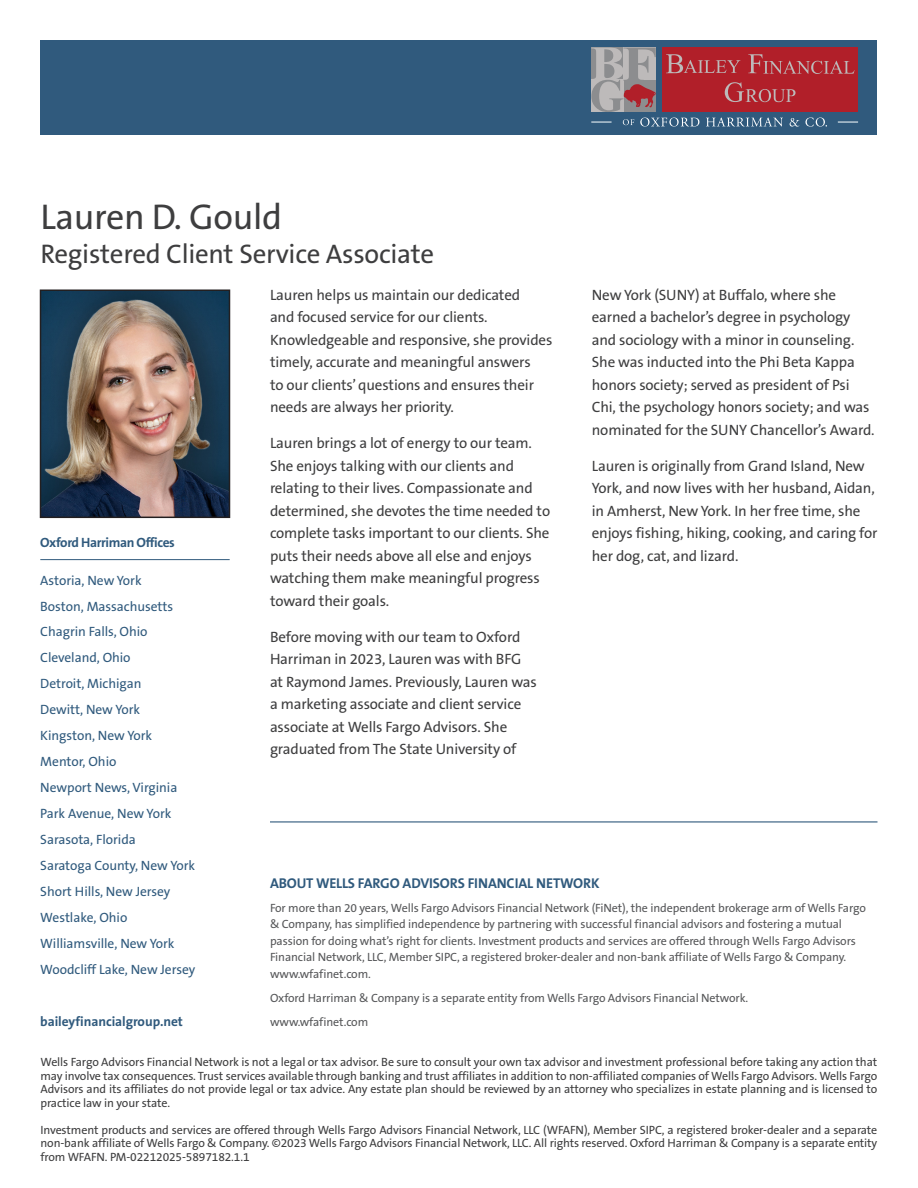
<style>
.page{position:relative;width:918px;height:1188px;background:#fff}
.page>*{position:absolute;margin:0;border:0;box-sizing:border-box;transform-origin:0 0}
.t1{font:36px "The Sans B5 Plain";letter-spacing:-.01em;color:#3e3e3f}
.t2{font:27px "The Sans B5 Plain";letter-spacing:-.01em;color:#3e3e3f}
.Bio_Copy{font:15px/22.5px "The Sans B5 Plain";letter-spacing:-.01em;color:#3e3e3f}
.About_Well_Fargo{font:700 14.25px "The Sans B7";letter-spacing:-.01em;color:#305a7d}
.t3{font:13.5px "The Sans B5 Plain";letter-spacing:-.005em;color:#305a7d}
.t4{font:700 13.5px "The Sans B7";letter-spacing:-.015em;color:#305a7d}
.Disclaimer{font:12px/13.5px "The Sans B5 Plain";letter-spacing:-.01em;color:#3e3e3f;text-align:justify}
.About_Well_Fargo-2{font:12px/16.5px "The Sans B5 Plain";letter-spacing:-.01em;color:#57585a}
</style>
<div class="page">
<div style="left:40px;top:40px;width:838px;height:95px;background:#305a7d"></div>
<svg style="left:591px;top:48px;width:267px;height:79px"></svg>
<img style="left:43px;top:293px;width:184px;height:222px">
<div style="left:40px;top:290px;width:190px;height:228px;border:2px solid #231f20"></div>
<hr style="left:40px;top:559px;width:190px;height:1px;background:#305a7d">
<hr style="left:270px;top:821px;width:608px;height:2px;background:#305a7d">
<p class="t1" style="left:40px;top:199px;width:243px">Lauren D. Gould</p>
<p class="t2" style="left:40px;top:240px;width:395px">Registered Client Service Associate</p>
<p class="t4" style="left:40px;top:535px;width:136px">Oxford Harriman Offices</p>
<p class="t3" style="left:40px;top:573px;width:103px">Astoria, New York</p>
<p class="t3" style="left:40px;top:599px;width:134px">Boston, Massachusetts</p>
<p class="t3" style="left:40px;top:625px;width:109px">Chagrin Falls, Ohio</p>
<p class="t3" style="left:40px;top:651px;width:92px">Cleveland, Ohio</p>
<p class="t3" style="left:40px;top:677px;width:103px">Detroit, Michigan</p>
<p class="t3" style="left:40px;top:703px;width:101px">Dewitt, New York</p>
<p class="t3" style="left:40px;top:729px;width:113px">Kingston, New York</p>
<p class="t3" style="left:40px;top:755px;width:78px">Mentor, Ohio</p>
<p class="t3" style="left:40px;top:781px;width:139px">Newport News, Virginia</p>
<p class="t3" style="left:40px;top:807px;width:133px">Park Avenue, New York</p>
<p class="t3" style="left:40px;top:833px;width:97px">Sarasota, Florida</p>
<p class="t3" style="left:40px;top:859px;width:156px">Saratoga County, New York</p>
<p class="t3" style="left:40px;top:885px;width:132px">Short Hills, New Jersey</p>
<p class="t3" style="left:40px;top:911px;width:89px">Westlake, Ohio</p>
<p class="t3" style="left:40px;top:937px;width:136px">Williamsville, New York</p>
<p class="t3" style="left:40px;top:963px;width:156px">Woodcliff Lake, New Jersey</p>
<p class="t4" style="left:40px;top:1014px;width:144px">baileyfinancialgroup.net</p>
<p class="Bio_Copy" style="left:270px;top:284px;width:284px">Lauren helps us maintain our dedicated<br>and focused service for our clients.<br>Knowledgeable and responsive, she provides timely, accurate and meaningful answers<br>to our clients’ questions and ensures their needs are always her priority.</p>
<p class="Bio_Copy" style="left:270px;top:432px;width:282px">Lauren brings a lot of energy to our team.<br>She enjoys talking with our clients and relating to their lives. Compassionate and determined, she devotes the time needed to complete tasks important to our clients. She puts their needs above all else and enjoys watching them make meaningful progress toward their goals.</p>
<p class="Bio_Copy" style="left:270px;top:626px;width:268px">Before moving with our team to Oxford Harriman in 2023, Lauren was with BFG at Raymond James. Previously, Lauren was a marketing associate and client service associate at Wells Fargo Advisors. She graduated from The State University of</p>
<p class="Bio_Copy" style="left:592px;top:284px;width:284px">New York (SUNY) at Buffalo, where she earned a bachelor’s degree in psychology and sociology with a minor in counseling.<br>She was inducted into the Phi Beta Kappa honors society; served as president of Psi Chi, the psychology honors society; and was nominated for the SUNY Chancellor’s Award.</p>
<p class="Bio_Copy" style="left:592px;top:455px;width:287px">Lauren is originally from Grand Island, New York, and now lives with her husband, Aidan, in Amherst, New York. In her free time, she enjoys fishing, hiking, cooking, and caring for her dog, cat, and lizard.</p>
<p class="About_Well_Fargo" style="left:270px;top:875px;width:331px">ABOUT WELLS FARGO ADVISORS FINANCIAL NETWORK</p>
<p class="About_Well_Fargo-2" style="left:270px;top:900px;width:598px">For more than 20 years, Wells Fargo Advisors Financial Network (FiNet), the independent brokerage arm of Wells Fargo &amp; Company, has simplified independence by partnering with successful financial advisors and fostering a mutual passion for doing what’s right for clients. Investment products and services are offered through Wells Fargo Advisors Financial Network, LLC, Member SIPC, a registered broker-dealer and non-bank affiliate of Wells Fargo &amp; Company. www.wfafinet.com.</p>
<p class="About_Well_Fargo-2" style="left:270px;top:990px;width:480px">Oxford Harriman &amp; Company is a separate entity from Wells Fargo Advisors Financial Network.</p>
<p class="About_Well_Fargo-2" style="left:270px;top:1014px;width:100px">www.wfafinet.com</p>
<p class="Disclaimer" style="left:40px;top:1056px;width:839px">Wells Fargo Advisors Financial Network is not a legal or tax advisor. Be sure to consult your own tax advisor and investment professional before taking any action that may involve tax consequences. Trust services available through banking and trust affiliates in addition to non-affiliated companies of Wells Fargo Advisors. Wells Fargo Advisors and its affiliates do not provide legal or tax advice. Any estate plan should be reviewed by an attorney who specializes in estate planning and is licensed to practice law in your state.</p>
<p class="Disclaimer" style="left:40px;top:1123px;width:838px">Investment products and services are offered through Wells Fargo Advisors Financial Network, LLC (WFAFN), Member SIPC, a registered broker-dealer and a separate non-bank affiliate of Wells Fargo &amp; Company. ©2023 Wells Fargo Advisors Financial Network, LLC. All rights reserved. Oxford Harriman &amp; Company is a separate entity from WFAFN. PM-02212025-5897182.1.1</p>
</div>
